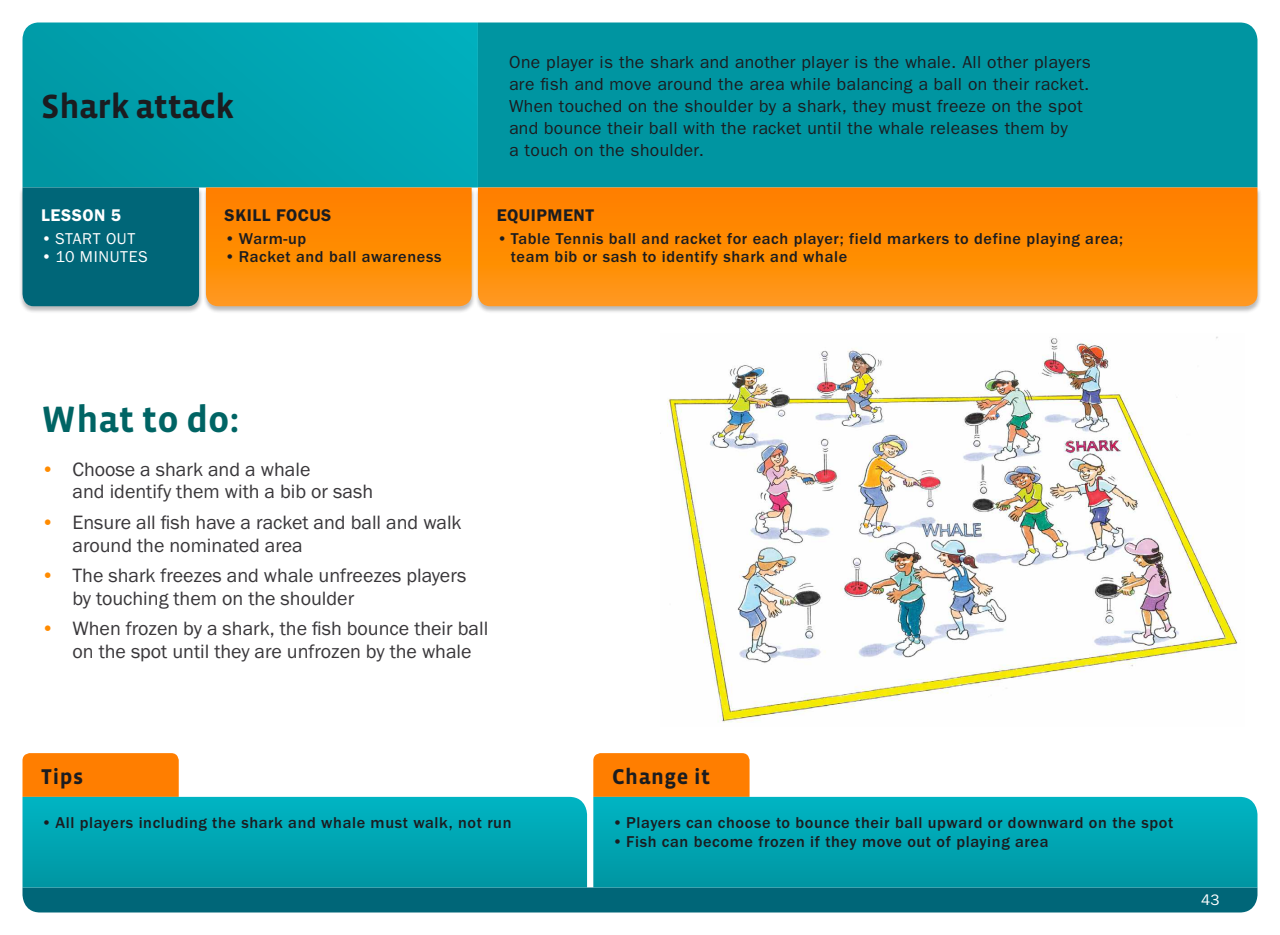
<style>
.page{position:relative;width:1280px;height:935px;background:#fff}
.page>*{position:absolute;margin:0;border:0;box-sizing:border-box;transform-origin:0 0}
.What_to_do_-_H3{font:700 37.5px "Vista Sans";color:#006464}
.Lesson_Title_-_H2{font:700 34.38px "Vista Sans";letter-spacing:-.01em;color:#1b1c20}
.Tip___Change_It_-_H3{font:700 21.88px "Vista Sans";letter-spacing:.025em;color:#1b1c20}
.t1{font:20px/22.5px "Franklin Gothic Itc T";color:#39373a}
.Lesson_description{font:17.5px/21.9px "Franklin Gothic";letter-spacing:.02em;color:#1b1c20}
.Text_box_title_Bold{font:600 17.5px "Franklin Gothic Itc T";letter-spacing:.03em;color:#1b1c20}
.Text_box_title_Bold-2{font:600 17.5px "Franklin Gothic Itc T";letter-spacing:.03em;color:#fff}
.t2{font:500 16.25px/18.8px "Franklin Gothic Itc T";letter-spacing:.04em;color:#1b1c20}
.t3{font:16.25px "Franklin Gothic Itc T";letter-spacing:.04em;color:#fff}
.t4{font:15.62px "Franklin Gothic Itc T";color:#fff}
.s1{color:#ff8b00}
</style>
<div class="page">
<div style="left:22px;top:888px;width:1236px;height:24px;background:#006678"></div>
<svg style="left:22px;top:22px;width:456px;height:166px;background:#03a3af"></svg>
<div style="left:478px;top:22px;width:779px;height:166px;background:#0095a1"></div>
<div style="left:19px;top:188px;width:184px;height:126px;background:#1b1c20;opacity:.3"></div>
<div style="left:22px;top:188px;width:177px;height:118px;background:#006678"></div>
<div style="left:203px;top:188px;width:273px;height:126px;background:#1b1c20;opacity:.3"></div>
<svg style="left:206px;top:188px;width:266px;height:118px;background:#fe8b07"></svg>
<div style="left:475px;top:188px;width:787px;height:126px;background:#1b1c20;opacity:.3"></div>
<svg style="left:478px;top:188px;width:780px;height:118px;background:#fe8b07"></svg>
<img style="left:667px;top:337px;width:571px;height:386px">
<div style="left:22px;top:753px;width:157px;height:44px;background:#ff7e00"></div>
<svg style="left:22px;top:797px;width:565px;height:91px;background:#01a5b2"></svg>
<div style="left:593px;top:753px;width:157px;height:44px;background:#ff7e00"></div>
<svg style="left:593px;top:797px;width:665px;height:91px;background:#01a5b2"></svg>
<h2 class="Lesson_Title_-_H2" style="left:41px;top:89px;width:194px">Shark attack</h2>
<h3 class="Text_box_title_Bold-2" style="left:41px;top:205px;width:81px">LESSON 5</h3>
<p class="t3" style="left:41px;top:229px;width:96px">• START OUT</p>
<p class="t3" style="left:41px;top:248px;width:108px">• 10 MINUTES</p>
<h3 class="Text_box_title_Bold" style="left:225px;top:205px;width:108px">SKILL FOCUS</h3>
<p class="t2" style="left:225px;top:229px;width:83px">• Warm-up</p>
<p class="t2" style="left:225px;top:247px;width:218px">• Racket and ball awareness</p>
<p class="Lesson_description" style="left:509px;top:51px;width:583px">One player is the shark and another player is the whale. All other players are fish and move around the area while balancing a ball on their racket.<br>When touched on the shoulder by a shark, they must freeze on the spot and bounce their ball with the racket until the whale releases them by<br>a touch on the shoulder.</p>
<h3 class="Text_box_title_Bold" style="left:497px;top:205px;width:99px">EQUIPMENT</h3>
<p class="t2" style="left:511px;top:229px;width:614px;text-indent:-14px">• Table Tennis ball and racket for each player; field markers to define playing area; team bib or sash to identify shark and whale</p>
<h3 class="What_to_do_-_H3" style="left:41px;top:400px;width:200px">What to do:</h3>
<p class="t1" style="left:73px;top:458px;width:302px;text-indent:-31px"><span class="s1">•</span> Choose a shark and a whale<br>and identify them with a bib or sash</p>
<p class="t1" style="left:73px;top:511px;width:391px;text-indent:-31px"><span class="s1">•</span> Ensure all fish have a racket and ball and walk around the nominated area</p>
<p class="t1" style="left:73px;top:564px;width:395px;text-indent:-31px"><span class="s1">•</span> The shark freezes and whale unfreezes players by touching them on the shoulder</p>
<p class="t1" style="left:73px;top:617px;width:417px;text-indent:-31px"><span class="s1">•</span> When frozen by a shark, the fish bounce their ball on the spot until they are unfrozen by the whale</p>
<h3 class="Tip___Change_It_-_H3" style="left:41px;top:765px;width:43px">Tips</h3>
<p class="t2" style="left:41px;top:813px;width:472px">• All players including the shark and whale must walk, not run</p>
<h3 class="Tip___Change_It_-_H3" style="left:612px;top:765px;width:99px">Change it</h3>
<p class="t2" style="left:612px;top:813px;width:563px">• Players can choose to bounce their ball upward or downward on the spot</p>
<p class="t2" style="left:612px;top:832px;width:438px">• Fish can become frozen if they move out of playing area</p>
<p class="t4" style="left:1201px;top:891px;width:20px">43</p>
</div>
